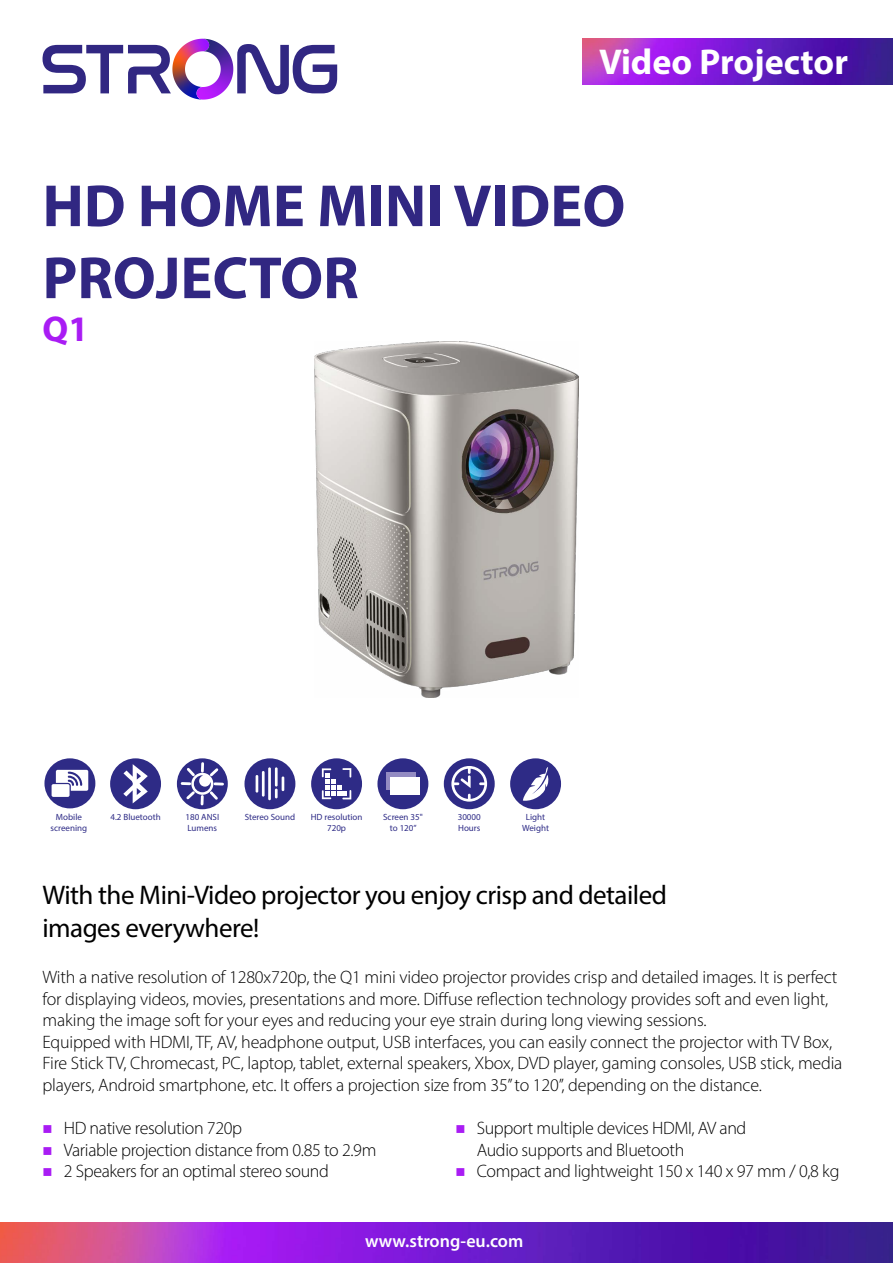
<style>
.page{position:relative;width:893px;height:1263px;background:#fff}
.page>*{position:absolute;margin:0;border:0;box-sizing:border-box;transform-origin:0 0}
.t1{font:700 60px/72px "Myriad Pro";color:#312782}
.t2{font:700 36px "Myriad Pro";color:#fff}
.t3{font:700 36px "Myriad Pro";color:#a91cf4}
.t4{font:27px/32.4px "Myriad Pro";letter-spacing:-.02em;color:#000}
.t5{font:300 18px/21.6px "Myriad Pro";letter-spacing:-.01em;color:#000}
.t6{font:600 18px "Myriad Pro";color:#fff}
.t7{font:9px/10.8px "Myriad Pro";color:#2e2b86;text-align:center}
</style>
<div class="page">
<img style="left:0;top:1222px;width:893px;height:41px">
<img style="left:583px;top:39px;width:310px;height:45px">
<svg style="left:237px;top:44px;width:100px;height:50px"></svg>
<svg style="left:43px;top:39px;width:178px;height:61px"></svg>
<img style="left:314px;top:341px;width:265px;height:357px">
<div style="left:311px;top:758px;width:51px;height:51px;background:#2e2b86;border-radius:50%"></div>
<svg style="left:322px;top:768px;width:29px;height:31px"></svg>
<svg style="left:177px;top:758px;width:51px;height:51px"></svg>
<svg style="left:179px;top:761px;width:46px;height:46px"></svg>
<div style="left:110px;top:758px;width:51px;height:51px;background:#2e2b86;border-radius:50%"></div>
<svg style="left:123px;top:764px;width:25px;height:39px"></svg>
<div style="left:244px;top:758px;width:51px;height:51px;background:#2e2b86;border-radius:50%"></div>
<hr style="left:268px;top:767px;width:3px;height:33px;background:#fff">
<hr style="left:275px;top:767px;width:3px;height:19px;background:#fff">
<svg style="left:275px;top:776px;width:9px;height:22px"></svg>
<hr style="left:262px;top:771px;width:3px;height:26px;background:#fff">
<svg style="left:256px;top:775px;width:2px;height:18px"></svg>
<div style="left:377px;top:758px;width:51px;height:51px;background:#2e2b86;border-radius:50%"></div>
<div style="left:386px;top:773px;width:29px;height:17px;background:#938bc2"></div>
<div style="left:390px;top:777px;width:30px;height:18px;background:#fff"></div>
<div style="left:444px;top:758px;width:51px;height:51px;background:#2e2b86;border-radius:50%"></div>
<svg style="left:451px;top:766px;width:36px;height:36px"></svg>
<div style="left:510px;top:758px;width:51px;height:51px;background:#2e2b86;border-radius:50%"></div>
<svg style="left:523px;top:767px;width:26px;height:34px"></svg>
<div style="left:44px;top:758px;width:51px;height:50px;background:#2e2b86;border-radius:50%"></div>
<svg style="left:56px;top:770px;width:32px;height:21px"></svg>
<div style="left:52px;top:784px;width:18px;height:13px;background:#fff;border-radius:2px"></div>
<h2 class="t2" style="left:599px;top:38px;width:250px">Video Projector</h2>
<h1 class="t1" style="left:43px;top:168px;width:584px">HD HOME MINI VIDEO<br>PROJECTOR</h1>
<h2 class="t3" style="left:43px;top:306px;width:47px">Q1</h2>
<p class="t7" style="left:51px;top:812px;width:38px">Mobile screening</p>
<p class="t7" style="left:110px;top:812px;width:52px">4.2 Bluetooth</p>
<p class="t7" style="left:245px;top:812px;width:52px">Stereo Sound</p>
<p class="t7" style="left:383px;top:812px;width:41px">Screen 35" to 120”</p>
<p class="t7" style="left:458px;top:812px;width:25px;text-align:left">30000<br>Hours</p>
<p class="t7" style="left:522px;top:812px;width:28px">Light<br>Weight</p>
<p class="t7" style="left:311px;top:812px;width:53px">HD resolution<br>720p</p>
<p class="t7" style="left:185px;top:812px;width:35px;text-align:left">180 ANSI<br>Lumens</p>
<h3 class="t4" style="left:43px;top:879px;width:626px">With the Mini-Video projector you enjoy crisp and detailed images everywhere!</h3>
<p class="t5" style="left:43px;top:966px;width:801px">With a native resolution of 1280x720p, the Q1 mini video projector provides crisp and detailed images. It is perfect for displaying videos, movies, presentations and more. Diffuse reflection technology provides soft and even light, making the image soft for your eyes and reducing your eye strain during long viewing sessions.<br>Equipped with HDMI, TF, AV, headphone output, USB interfaces, you can easily connect the projector with TV Box, Fire Stick TV, Chromecast, PC, laptop, tablet, external speakers, Xbox, DVD player, gaming consoles, USB stick, media players, Android smartphone, etc. It offers a projection size from 35’’ to 120’’, depending on the distance.</p>
<p class="t5" style="left:64px;top:1117px;width:314px">HD native resolution 720p<br>Variable projection distance from 0.85 to 2.9m<br>2 Speakers for an optimal stereo sound</p>
<p class="t5" style="left:477px;top:1117px;width:364px">Support multiple devices HDMI, AV and<br>Audio supports and Bluetooth<br>Compact and lightweight 150 x 140 x 97 mm / 0,8 kg</p>
<p class="t6" style="left:365px;top:1229px;width:160px">www.strong-eu.com</p>
</div>
